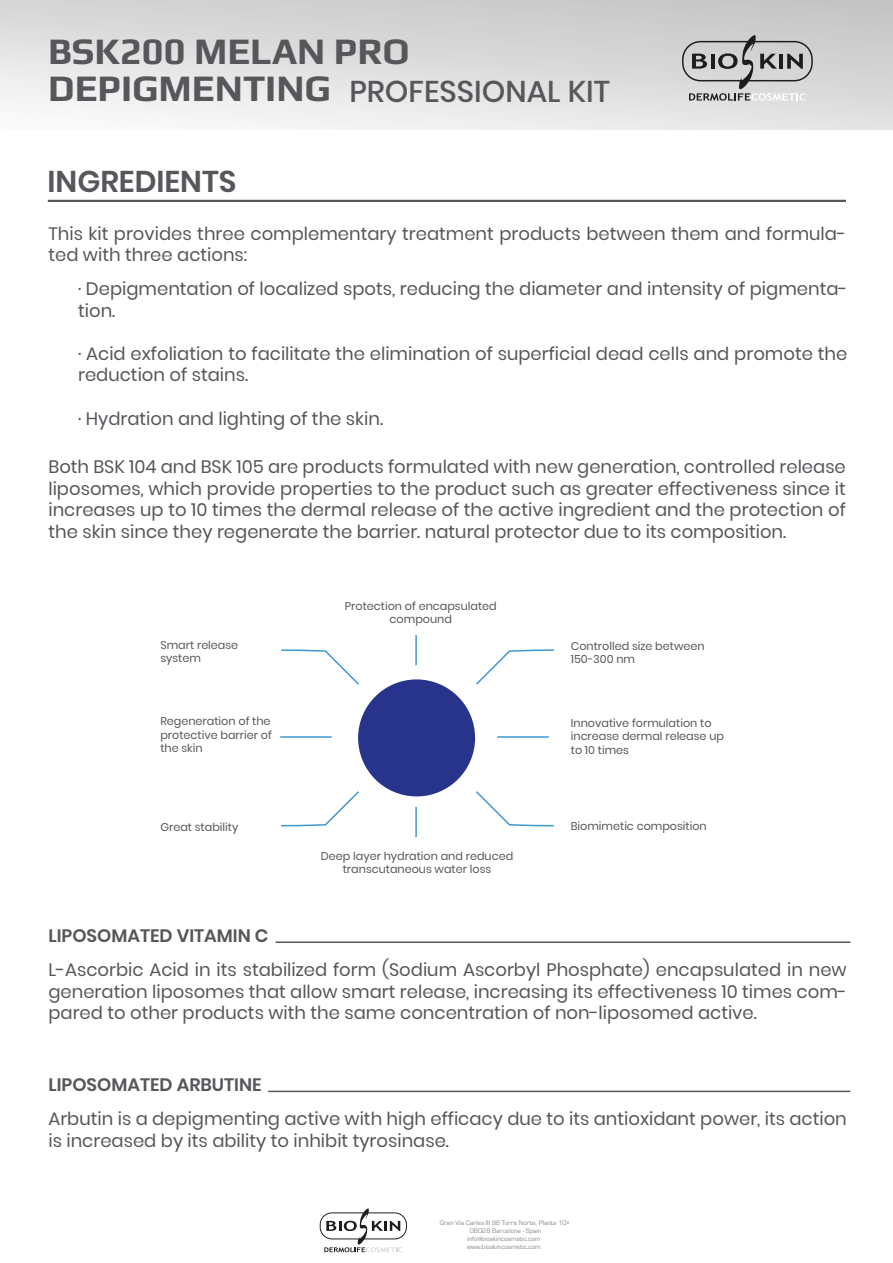
<style>
.page{position:relative;width:893px;height:1263px;background:#fff}
.page>*{position:absolute;margin:0;border:0;box-sizing:border-box;transform-origin:0 0}
.t1{font:700 37.5px "Play";color:#55575b}
.t2{font:500 30px "Poppins";color:#55575b}
.t3{font:600 30px "Poppins";color:#55575b}
.t4{font:18px/21.6px "Poppins";color:#55575b}
.t5{font:600 18px "Poppins";color:#55575b}
.t6{font:11.25px/13.5px "Poppins";color:#55575b}
.t7{font:6.75px/8.1px "Eurostile";color:#878787;text-align:center}
.s1{font-family:"Play";font-weight:700;font-size:37.5px}
</style>
<div class="page">
<div style="left:0;top:0;width:893px;height:130px;background:linear-gradient(to bottom,#cbcbcb,#f2f1f1)"></div>
<hr style="left:48px;top:200px;width:798px;height:2px;background:#55575b">
<hr style="left:276px;top:941px;width:574px;height:2px;background:#55575b">
<svg style="left:320px;top:1208px;width:87px;height:44px"></svg>
<hr style="left:268px;top:1091px;width:582px;height:1px;background:#55575b">
<svg style="left:682px;top:35px;width:131px;height:66px;background:#b4b4b3"></svg>
<div style="left:358px;top:679px;width:117px;height:117px;background:#28348b;border-radius:50%"></div>
<hr style="left:415px;top:635px;width:2px;height:30px;background:#3f98d0">
<hr style="left:415px;top:807px;width:2px;height:30px;background:#3f98d0">
<hr style="left:497px;top:736px;width:52px;height:2px;background:#3f98d0">
<hr style="left:280px;top:736px;width:52px;height:2px;background:#3f98d0">
<svg style="left:281px;top:649px;width:78px;height:36px"></svg>
<svg style="left:476px;top:791px;width:78px;height:36px"></svg>
<svg style="left:476px;top:649px;width:78px;height:36px"></svg>
<svg style="left:281px;top:791px;width:78px;height:36px"></svg>
<h1 class="t1" style="left:48px;top:29px;width:363px">BSK200 MELAN PRO</h1>
<h2 class="t2" style="left:48px;top:74px;width:563px"><span class="s1">DEPIGMENTING</span> PROFESSIONAL KIT</h2>
<h2 class="t3" style="left:48px;top:164px;width:190px">INGREDIENTS</h2>
<p class="t4" style="left:48px;top:223px;width:799px">This kit provides three complementary treatment products between them and formula&shy;ted with three actions:</p>
<p class="t4" style="left:78px;top:278px;width:771px">· Depigmentation of localized spots, reducing the diameter and intensity of pigmenta&shy;tion.</p>
<p class="t4" style="left:78px;top:343px;width:771px">· Acid exfoliation to facilitate the elimination of superficial dead cells and promote the reduction of stains.</p>
<p class="t4" style="left:78px;top:408px;width:306px">· Hydration and lighting of the skin.</p>
<p class="t4" style="left:48px;top:456px;width:799px;text-align:justify">Both BSK 104 and BSK 105 are products formulated with new generation, controlled release liposomes, which provide properties to the product such as greater effectiveness since it increases up to 10 times the dermal release of the active ingredient and the protection of the skin since they regenerate the barrier. natural protector due to its composition.</p>
<p class="t6" style="left:345px;top:599px;width:153px;text-align:center">Protection of encapsulated compound</p>
<p class="t6" style="left:160px;top:638px;width:79px">Smart release system</p>
<p class="t6" style="left:571px;top:639px;width:135px">Controlled size between<br>150-300 nm</p>
<p class="t6" style="left:160px;top:715px;width:113px;text-align:justify">Regeneration of the protective barrier of the skin</p>
<p class="t6" style="left:571px;top:716px;width:155px">Innovative formulation to increase dermal release up to 10 times</p>
<p class="t6" style="left:160px;top:820px;width:80px">Great stability</p>
<p class="t6" style="left:571px;top:819px;width:138px">Biomimetic composition</p>
<p class="t6" style="left:321px;top:849px;width:194px;text-align:center">Deep layer hydration and reduced transcutaneous water loss</p>
<p class="t5" style="left:48px;top:925px;width:221px">LIPOSOMATED VITAMIN C</p>
<p class="t4" style="left:48px;top:959px;width:800px;text-align:justify">L-Ascorbic Acid in its stabilized form (Sodium Ascorbyl Phosphate) encapsulated in new generation liposomes that allow smart release, increasing its effectiveness 10 times com&shy;pared to other products with the same concentration of non-liposomed active.</p>
<p class="t5" style="left:48px;top:1074px;width:215px">LIPOSOMATED ARBUTINE</p>
<p class="t4" style="left:48px;top:1108px;width:800px">Arbutin is a depigmenting active with high efficacy due to its antioxidant power, its action is increased by its ability to inhibit tyrosinase.</p>
<p class="t7" style="left:440px;top:1218px;width:131px">Gran Via Carles III 98 Torre Norte, Planta 10ª<br>08028 Barcelona - Spain info@bioskincosmetic.com www.bioskincosmetic.com</p>
</div>
